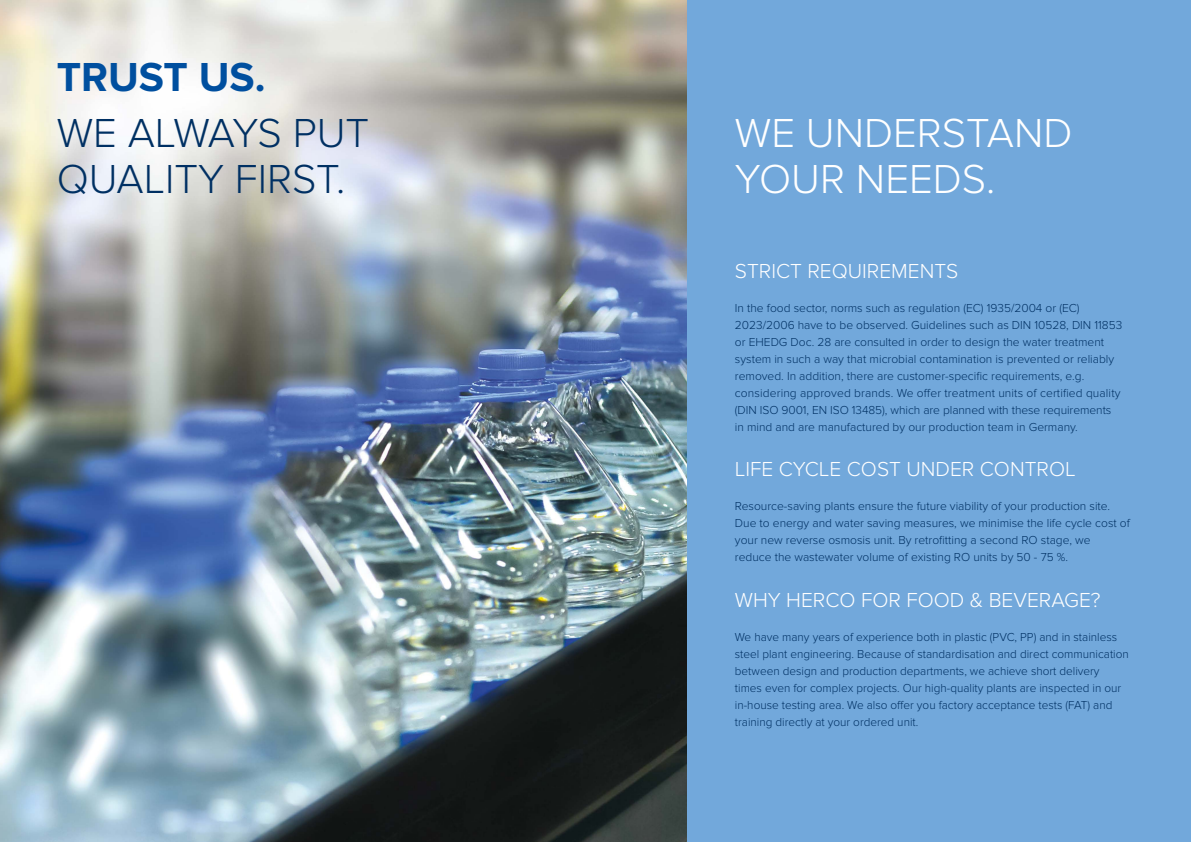
<style>
.page{position:relative;width:1191px;height:842px;background:#fff}
.page>*{position:absolute;margin:0;border:0;box-sizing:border-box;transform-origin:0 0}
.t1{font:300 42px/45.4px "Proxima Nova";color:#003063}
.t2{font:300 42px/45.4px "Proxima Nova";color:#fff}
.t3{font:700 42px "Proxima Nova";color:#004f9f}
.t4{font:300 21px "Proxima Nova";color:#fff}
.t5{font:300 12px/17px "Proxima Nova";color:#003063}
</style>
<div class="page">
<div style="left:675px;top:0;width:516px;height:842px;background:#72a8db"></div>
<img style="left:0;top:0;width:686px;height:842px">
<h1 class="t3" style="left:57px;top:53px;width:210px">TRUST US.</h1>
<h1 class="t1" style="left:57px;top:111px;width:314px">WE ALWAYS PUT<br>QUALITY FIRST.</h1>
<h1 class="t2" style="left:735px;top:111px;width:339px">WE UNDERSTAND<br>YOUR NEEDS.</h1>
<h2 class="t4" style="left:735px;top:259px;width:225px">STRICT REQUIREMENTS</h2>
<p class="t5" style="left:735px;top:299px;width:389px">In the food sector, norms such as regulation (EC) 1935/2004 or (EC)<br>2023/2006 have to be observed. Guidelines such as DIN 10528, DIN 11853 or EHEDG Doc. 28 are consulted in order to design the water treatment system in such a way that microbial contamination is prevented or reliably removed. In addition, there are customer-specific requirements, e.g. considering approved brands. We offer treatment units of certified quality (DIN ISO 9001, EN ISO 13485), which are planned with these requirements in mind and are manufactured by our production team in Germany.</p>
<h2 class="t4" style="left:735px;top:457px;width:342px">LIFE CYCLE COST UNDER CONTROL</h2>
<p class="t5" style="left:735px;top:498px;width:396px">Resource-saving plants ensure the future viability of your production site.<br>Due to energy and water saving measures, we minimise the life cycle cost of your new reverse osmosis unit. By retrofitting a second RO stage, we reduce the wastewater volume of existing RO units by 50 - 75 %.</p>
<h2 class="t4" style="left:735px;top:588px;width:367px">WHY HERCO FOR FOOD &amp; BEVERAGE?</h2>
<p class="t5" style="left:735px;top:628px;width:395px">We have many years of experience both in plastic (PVC, PP) and in stainless steel plant engineering. Because of standardisation and direct communication between design and production departments, we achieve short delivery times even for complex projects. Our high-quality plants are inspected in our in-house testing area. We also offer you factory acceptance tests (FAT) and training directly at your ordered unit.</p>
</div>
